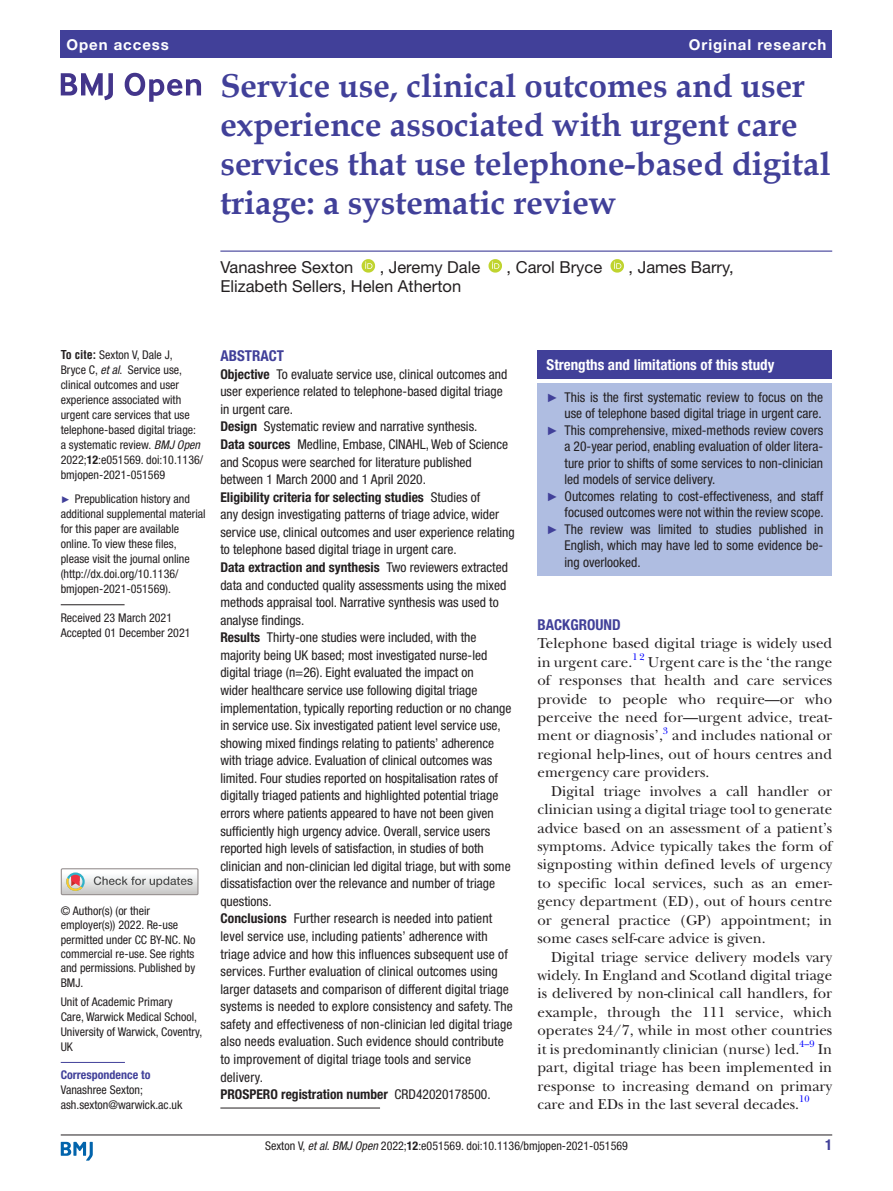
<style>
.page{position:relative;width:893px;height:1191px;background:#fff}
.page>*{position:absolute;margin:0;border:0;box-sizing:border-box;transform-origin:0 0}
.t1{font:700 33px/39px "Book Antiqua";color:#414099}
.t2{font:16.5px "Helvetica Neue LT Std";color:#231f20}
.t3{font:15px/18.5px "New Baskerville";color:#231f20;text-align:justify}
.t4{font:700 condensed 15px "Helvetica Neue LT Std";color:#fff}
.t5{font:700 15px "Helvetica Neue LT Std";letter-spacing:.065em;color:#fff}
.t6{font:700 condensed 15px "Helvetica Neue LT Std";color:#414099}
.t7{font:condensed 13.5px/17.5px "Helvetica Neue LT Std";color:#231f20}
.t8{font:condensed 12px/15px "Helvetica Neue LT Std";color:#231f20}
.t9{font:700 condensed 12px "Helvetica Neue LT Std";color:#414099}
.t10{font:9.9px "New Baskerville";color:#00f}
.s1{font-family:"Helvetica LT Std";font-weight:700}
.s2{font-style:italic}
.s3{font-weight:700}
.s4{font-family:"Arial";font-stretch:normal;font-size:9.75px;color:#414099}
.s5{font-family:"Arial";font-stretch:normal;font-size:12px;color:#414099}
</style>
<div class="page">
<hr style="left:61px;top:1134px;width:771px;height:1px;background:#231f20">
<svg style="left:61px;top:1141px;width:32px;height:19px"></svg>
<div style="left:61px;top:31px;width:771px;height:27px;background:#414099"></div>
<hr style="left:220px;top:250px;width:612px;height:2px;background:#414099">
<svg style="left:362px;top:259px;width:13px;height:14px"></svg>
<svg style="left:488px;top:259px;width:14px;height:14px"></svg>
<svg style="left:610px;top:259px;width:14px;height:14px"></svg>
<hr style="left:61px;top:604px;width:64px;height:1px;background:#231f20">
<hr style="left:61px;top:1062px;width:64px;height:1px;background:#414099">
<svg style="left:61px;top:73px;width:52px;height:27px"></svg>
<svg style="left:125px;top:73px;width:76px;height:29px"></svg>
<div style="left:61px;top:868px;width:138px;height:27px;border:1px solid #969090"></div>
<svg style="left:61px;top:868px;width:137px;height:26px"></svg>
<hr style="left:220px;top:1107px;width:160px;height:1px;background:#231f20">
<div style="left:538px;top:350px;width:294px;height:29px;background:#414099"></div>
<div style="left:538px;top:383px;width:294px;height:193px;background:#afbde1"></div>
<p class="t5" style="left:66px;top:35px;width:104px">Open access</p>
<p class="t5" style="left:689px;top:35px;width:139px">Original research</p>
<h1 class="t1" style="left:220px;top:66px;width:612px">Service use, clinical outcomes and user experience associated with urgent care services that use telephone-based digital triage: a systematic review</h1>
<p class="t2" style="left:220px;top:257px;width:134px">Vanashree Sexton</p>
<p class="t2" style="left:380px;top:257px;width:102px">, Jeremy Dale</p>
<p class="t2" style="left:507px;top:257px;width:97px">, Carol Bryce</p>
<p class="t2" style="left:629px;top:257px;width:107px">, James Barry,</p>
<p class="t2" style="left:220px;top:276px;width:242px">Elizabeth Sellers, Helen Atherton</p>
<p class="t8" style="left:61px;top:347px;width:144px"><span class="s1">To cite:</span> Sexton V, Dale J,<br>Bryce C, <span class="s2">et al</span>. Service use, clinical outcomes and user experience associated with urgent care services that use telephone-based digital triage: a systematic review. <span class="s2">BMJ Open<br></span>2022;<span class="s3">12</span>:e051569. doi:10.1136/ bmjopen-2021-051569</p>
<p class="t8" style="left:61px;top:491px;width:146px"><span class="s4">►</span> Prepublication history and additional supplemental material for this paper are available online. To view these files, please visit the journal online (http://dx.doi.org/10.1136/ bmjopen-2021-051569).</p>
<p class="t8" style="left:61px;top:610px;width:131px">Received 23 March 2021<br>Accepted 01 December 2021</p>
<p class="t8" style="left:61px;top:903px;width:136px;line-height:14.4px">© Author(s) (or their employer(s)) 2022. Re-use permitted under CC BY-NC. No commercial re-use. See rights and permissions. Published by<br>BMJ.</p>
<p class="t8" style="left:61px;top:994px;width:143px">Unit of Academic Primary<br>Care, Warwick Medical School,<br>University of Warwick, Coventry,<br>UK</p>
<p class="t9" style="left:61px;top:1067px;width:91px">Correspondence to</p>
<p class="t8" style="left:61px;top:1082px;width:123px">Vanashree Sexton; ash.sexton@warwick.ac.uk</p>
<p class="t6" style="left:220px;top:347px;width:65px">ABSTRACT</p>
<p class="t7" style="left:220px;top:365px;width:296px"><span class="s3">Objective</span> To evaluate service use, clinical outcomes and user experience related to telephone-based digital triage in urgent care.<br><span class="s3">Design</span> Systematic review and narrative synthesis.<br><span class="s3">Data sources</span> Medline, Embase, CINAHL, Web of Science and Scopus were searched for literature published between 1 March 2000 and 1 April 2020.<br><span class="s3">Eligibility criteria for selecting studies</span> Studies of<br>any design investigating patterns of triage advice, wider service use, clinical outcomes and user experience relating to telephone based digital triage in urgent care.<br><span class="s3">Data extraction and synthesis</span> Two reviewers extracted data and conducted quality assessments using the mixed methods appraisal tool. Narrative synthesis was used to analyse findings.<br><span class="s3">Results</span> Thirty-one studies were included, with the majority being UK based; most investigated nurse-led digital triage (n=26). Eight evaluated the impact on<br>wider healthcare service use following digital triage implementation, typically reporting reduction or no change in service use. Six investigated patient level service use, showing mixed findings relating to patients’ adherence with triage advice. Evaluation of clinical outcomes was limited. Four studies reported on hospitalisation rates of digitally triaged patients and highlighted potential triage errors where patients appeared to have not been given sufficiently high urgency advice. Overall, service users reported high levels of satisfaction, in studies of both clinician and non-clinician led digital triage, but with some dissatisfaction over the relevance and number of triage questions.<br><span class="s3">Conclusions</span> Further research is needed into patient level service use, including patients’ adherence with triage advice and how this influences subsequent use of services. Further evaluation of clinical outcomes using larger datasets and comparison of different digital triage systems is needed to explore consistency and safety. The safety and effectiveness of non-clinician led digital triage also needs evaluation. Such evidence should contribute to improvement of digital triage tools and service delivery.<br><span class="s3">PROSPERO registration number</span> CRD42020178500.</p>
<p class="t4" style="left:547px;top:356px;width:229px">Strengths and limitations of this study</p>
<p class="t7" style="left:547px;top:388px;width:278px"><span class="s5">►</span> This is the first systematic review to focus on the</p>
<p class="t7" style="left:565px;top:405px;width:259px">use of telephone based digital triage in urgent care.</p>
<p class="t7" style="left:547px;top:421px;width:278px"><span class="s5">►</span> This comprehensive, mixed-methods review covers</p>
<p class="t7" style="left:565px;top:438px;width:260px">a 20-year period, enabling evaluation of older litera-</p>
<p class="t7" style="left:565px;top:454px;width:260px">ture prior to shifts of some services to non-clinician</p>
<p class="t7" style="left:565px;top:471px;width:152px">led models of service delivery.</p>
<p class="t7" style="left:547px;top:487px;width:278px"><span class="s5">►</span> Outcomes relating to cost-effectiveness, and staff</p>
<p class="t7" style="left:565px;top:504px;width:261px">focused outcomes were not within the review scope.</p>
<p class="t7" style="left:547px;top:520px;width:278px"><span class="s5">►</span> The review was limited to studies published in</p>
<p class="t7" style="left:565px;top:537px;width:260px">English, which may have led to some evidence be-</p>
<p class="t7" style="left:565px;top:553px;width:78px">ing overlooked.</p>
<p class="t6" style="left:538px;top:615px;width:85px">BACKGROUND</p>
<p class="t3" style="left:538px;top:634px;width:296px">Telephone based digital triage is widely used in urgent care.<sup>1</sup> <sup>2</sup> Urgent care is the ‘the range of responses that health and care services provide to people who require—or who perceive the need for—urgent advice, treat&shy;ment or diagnosis’,</p>
<p class="t10" style="left:663px;top:724px;width:7px">3</p>
<p class="t3" style="left:538px;top:726px;width:296px;text-indent:135px">and includes national or regional help-lines, out of hours centres and emergency care providers.</p>
<p class="t3" style="left:538px;top:781px;width:296px;text-indent:14px">Digital triage involves a call handler or clinician using a digital triage tool to generate advice based on an assessment of a patient’s symptoms. Advice typically takes the form of signposting within defined levels of urgency to specific local services, such as an emer&shy;gency department (ED), out of hours centre or general practice (GP) appointment; in some cases self-care advice is given.</p>
<p class="t3" style="left:538px;top:947px;width:296px;text-indent:14px">Digital triage service delivery models vary widely. In England and Scotland digital triage is delivered by non-clinical call handlers, for example, through the 111 service, which operates 24/7, while in most other countries it is predominantly clinician (nurse) led.</p>
<p class="t10" style="left:799px;top:1038px;width:17px">4–9</p>
<p class="t3" style="left:538px;top:1039px;width:296px;text-indent:280px">In part, digital triage has been implemented in response to increasing demand on primary care and EDs in the last several decades.</p>
<p class="t10" style="left:799px;top:1093px;width:12px">10</p>
<p class="t8" style="left:265px;top:1137px;width:364px">Sexton V, <span class="s2">et al</span>. <span class="s2">BMJ Open</span> 2022;<span class="s3">12</span>:e051569. doi:10.1136/bmjopen-2021-051569</p>
<p class="t6" style="left:825px;top:1135px;width:9px">1</p>
</div>
